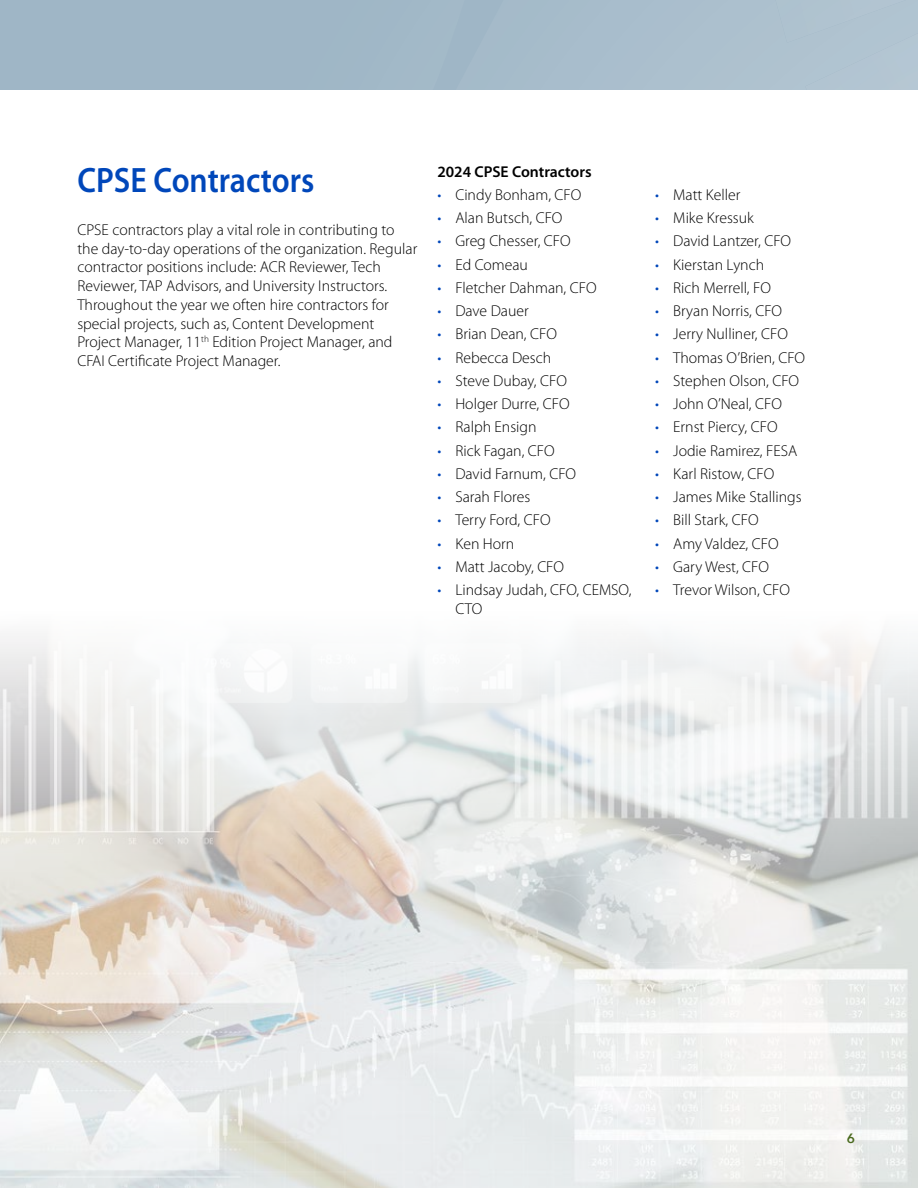
<style>
.page{position:relative;width:918px;height:1188px;background:#fff}
.page>*{position:absolute;margin:0;border:0;box-sizing:border-box;transform-origin:0 0}
.t1{font:600 35.4px "Myriad Pro";color:#0047ba;scale:.9 1}
.t2{font:300 15.75px/18.8px "Myriad Pro";color:#000}
.t3{font:600 15.75px "Myriad Pro";color:#000}
.t4{font:600 13.5px "Avenir Next";color:#4a6a1f}
.s1{color:#0047ba}
</style>
<div class="page">
<div style="left:0;top:0;width:918px;height:90px;background:#9fb6c6"></div>
<div style="left:598px;top:0;width:207px;height:90px;background:#acc0ce"></div>
<img style="left:776px;top:0;width:29px;height:43px">
<div style="left:805px;top:0;width:113px;height:90px;background:#b0c4d1"></div>
<img style="left:0;top:636px;width:918px;height:552px">
<h1 class="t1" style="left:77px;top:158px;width:265px">CPSE Contractors</h1>
<p class="t2" style="left:77px;top:220px;width:341px">CPSE contractors play a vital role in contributing to the day-to-day operations of the organization. Regular contractor positions include: ACR Reviewer, Tech Reviewer, TAP Advisors, and University Instructors.<br>Throughout the year we often hire contractors for special projects, such as, Content Development Project Manager, 11<sup>th</sup> Edition Project Manager, and CFAI Certificate Project Manager.</p>
<p class="t3" style="left:437px;top:162px;width:156px">2024 CPSE Contractors</p>
<p class="t2" style="left:437px;top:185px;width:145px"><span class="s1">•</span> Cindy Bonham, CFO</p>
<p class="t2" style="left:437px;top:208px;width:127px"><span class="s1">•</span> Alan Butsch, CFO</p>
<p class="t2" style="left:437px;top:232px;width:135px"><span class="s1">•</span> Greg Chesser, CFO</p>
<p class="t2" style="left:437px;top:255px;width:92px"><span class="s1">•</span> Ed Comeau</p>
<p class="t2" style="left:437px;top:278px;width:161px"><span class="s1">•</span> Fletcher Dahman, CFO</p>
<p class="t2" style="left:437px;top:301px;width:93px"><span class="s1">•</span> Dave Dauer</p>
<p class="t2" style="left:437px;top:325px;width:121px"><span class="s1">•</span> Brian Dean, CFO</p>
<p class="t2" style="left:437px;top:348px;width:115px"><span class="s1">•</span> Rebecca Desch</p>
<p class="t2" style="left:437px;top:371px;width:131px"><span class="s1">•</span> Steve Dubay, CFO</p>
<p class="t2" style="left:437px;top:394px;width:134px"><span class="s1">•</span> Holger Durre, CFO</p>
<p class="t2" style="left:437px;top:418px;width:101px"><span class="s1">•</span> Ralph Ensign</p>
<p class="t2" style="left:437px;top:441px;width:119px"><span class="s1">•</span> Rick Fagan, CFO</p>
<p class="t2" style="left:437px;top:464px;width:140px"><span class="s1">•</span> David Farnum, CFO</p>
<p class="t2" style="left:437px;top:487px;width:94px"><span class="s1">•</span> Sarah Flores</p>
<p class="t2" style="left:437px;top:511px;width:115px"><span class="s1">•</span> Terry Ford, CFO</p>
<p class="t2" style="left:437px;top:534px;width:79px"><span class="s1">•</span> Ken Horn</p>
<p class="t2" style="left:437px;top:557px;width:128px"><span class="s1">•</span> Matt Jacoby, CFO</p>
<p class="t2" style="left:455px;top:580px;width:178px;text-indent:-18px"><span class="s1">•</span> Lindsay Judah, CFO, CEMSO,<br>CTO</p>
<p class="t2" style="left:655px;top:185px;width:87px"><span class="s1">•</span> Matt Keller</p>
<p class="t2" style="left:655px;top:208px;width:100px"><span class="s1">•</span> Mike Kressuk</p>
<p class="t2" style="left:655px;top:232px;width:137px"><span class="s1">•</span> David Lantzer, CFO</p>
<p class="t2" style="left:655px;top:255px;width:111px"><span class="s1">•</span> Kierstan Lynch</p>
<p class="t2" style="left:655px;top:278px;width:117px"><span class="s1">•</span> Rich Merrell, FO</p>
<p class="t2" style="left:655px;top:301px;width:128px"><span class="s1">•</span> Bryan Norris, CFO</p>
<p class="t2" style="left:655px;top:325px;width:134px"><span class="s1">•</span> Jerry Nulliner, CFO</p>
<p class="t2" style="left:655px;top:348px;width:152px"><span class="s1">•</span> Thomas O’Brien, CFO</p>
<p class="t2" style="left:655px;top:371px;width:146px"><span class="s1">•</span> Stephen Olson, CFO</p>
<p class="t2" style="left:655px;top:394px;width:128px"><span class="s1">•</span> John O’Neal, CFO</p>
<p class="t2" style="left:655px;top:418px;width:124px"><span class="s1">•</span> Ernst Piercy, CFO</p>
<p class="t2" style="left:655px;top:441px;width:144px"><span class="s1">•</span> Jodie Ramirez, FESA</p>
<p class="t2" style="left:655px;top:464px;width:121px"><span class="s1">•</span> Karl Ristow, CFO</p>
<p class="t2" style="left:655px;top:487px;width:148px"><span class="s1">•</span> James Mike Stallings</p>
<p class="t2" style="left:655px;top:511px;width:105px"><span class="s1">•</span> Bill Stark, CFO</p>
<p class="t2" style="left:655px;top:534px;width:125px"><span class="s1">•</span> Amy Valdez, CFO</p>
<p class="t2" style="left:655px;top:557px;width:115px"><span class="s1">•</span> Gary West, CFO</p>
<p class="t2" style="left:655px;top:580px;width:136px"><span class="s1">•</span> Trevor Wilson, CFO</p>
<p class="t4" style="left:847px;top:1127px;width:10px">6</p>
</div>
